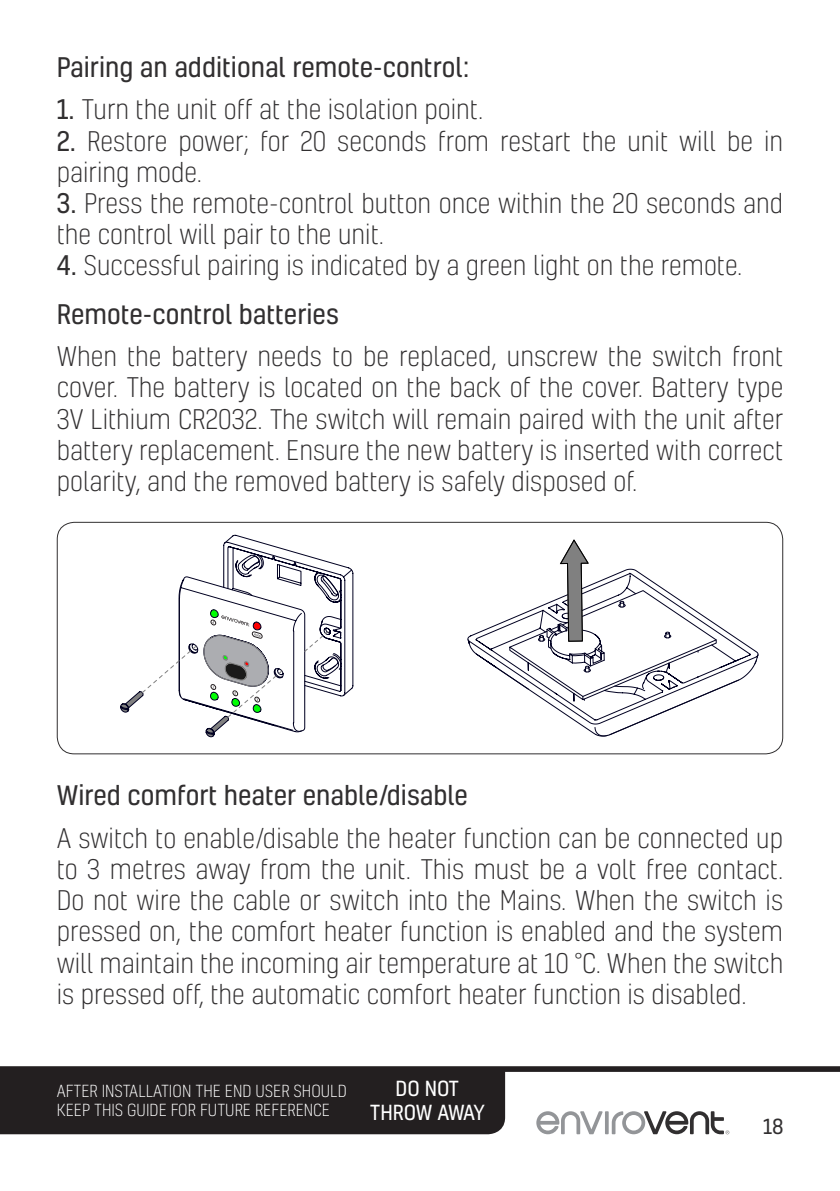
<style>
.page{position:relative;width:840px;height:1191px;background:#fff}
.page>*{position:absolute;margin:0;border:0;box-sizing:border-box;transform-origin:0 0}
.t1{font:300 26px/31.2px "Kelson";color:#312f30}
.t2{font:26px "Kelson";color:#312f30}
.t3{font:20px/24px "Kelson";letter-spacing:-.01em;color:#fff;text-align:center}
.t4{font:20px "Kelson";color:#312f30}
.t5{font:300 16px/19.2px "Kelson";color:#fff}
.s1{font-weight:400}
</style>
<div class="page">
<svg style="left:0;top:1066px;width:839px;height:68px;fill:#231f20"></svg>
<svg style="left:536px;top:1111px;width:193px;height:23px"></svg>
<div style="left:57px;top:522px;width:725px;height:232px;border:1px solid #312f30;border-radius:17px"></div>
<svg style="left:120px;top:535px;width:233px;height:202px"></svg>
<svg style="left:467px;top:619px;width:291px;height:117px"></svg>
<svg style="left:509px;top:539px;width:207px;height:161px"></svg>
<p class="t2" style="left:57px;top:50px;width:414px">Pairing an additional remote-control:</p>
<p class="t1" style="left:57px;top:94px;width:428px"><span class="s1">1.</span> Turn the unit off at the isolation point.</p>
<p class="t1" style="left:57px;top:125px;width:727px"><span class="s1">2.</span> Restore power; for 20 seconds from restart the unit will be in pairing mode.</p>
<p class="t1" style="left:57px;top:187px;width:727px"><span class="s1">3.</span> Press the remote-control button once within the 20 seconds and the control will pair to the unit.</p>
<p class="t1" style="left:57px;top:250px;width:686px"><span class="s1">4.</span> Successful pairing is indicated by a green light on the remote.</p>
<p class="t2" style="left:57px;top:296px;width:283px">Remote-control batteries</p>
<p class="t1" style="left:57px;top:340px;width:727px;text-align:justify">When the battery needs to be replaced, unscrew the switch front cover. The battery is located on the back of the cover. Battery type 3V Lithium CR2032. The switch will remain paired with the unit after battery replacement. Ensure the new battery is inserted with correct polarity, and the removed battery is safely disposed of.</p>
<p class="t2" style="left:57px;top:778px;width:412px">Wired comfort heater enable/disable</p>
<p class="t1" style="left:57px;top:822px;width:727px;text-align:justify">A switch to enable/disable the heater function can be connected up to 3 metres away from the unit. This must be a volt free contact.<br>Do not wire the cable or switch into the Mains. When the switch is pressed on, the comfort heater function is enabled and the system will maintain the incoming air temperature at 10 °C. When the switch is pressed off, the automatic comfort heater function is disabled.</p>
<p class="t5" style="left:57px;top:1081px;width:291px">AFTER INSTALLATION THE END USER SHOULD<br>KEEP THIS GUIDE FOR FUTURE REFERENCE</p>
<p class="t3" style="left:369px;top:1076px;width:117px">DO NOT<br>THROW AWAY</p>
<p class="t4" style="left:762px;top:1113px;width:22px">18</p>
</div>
